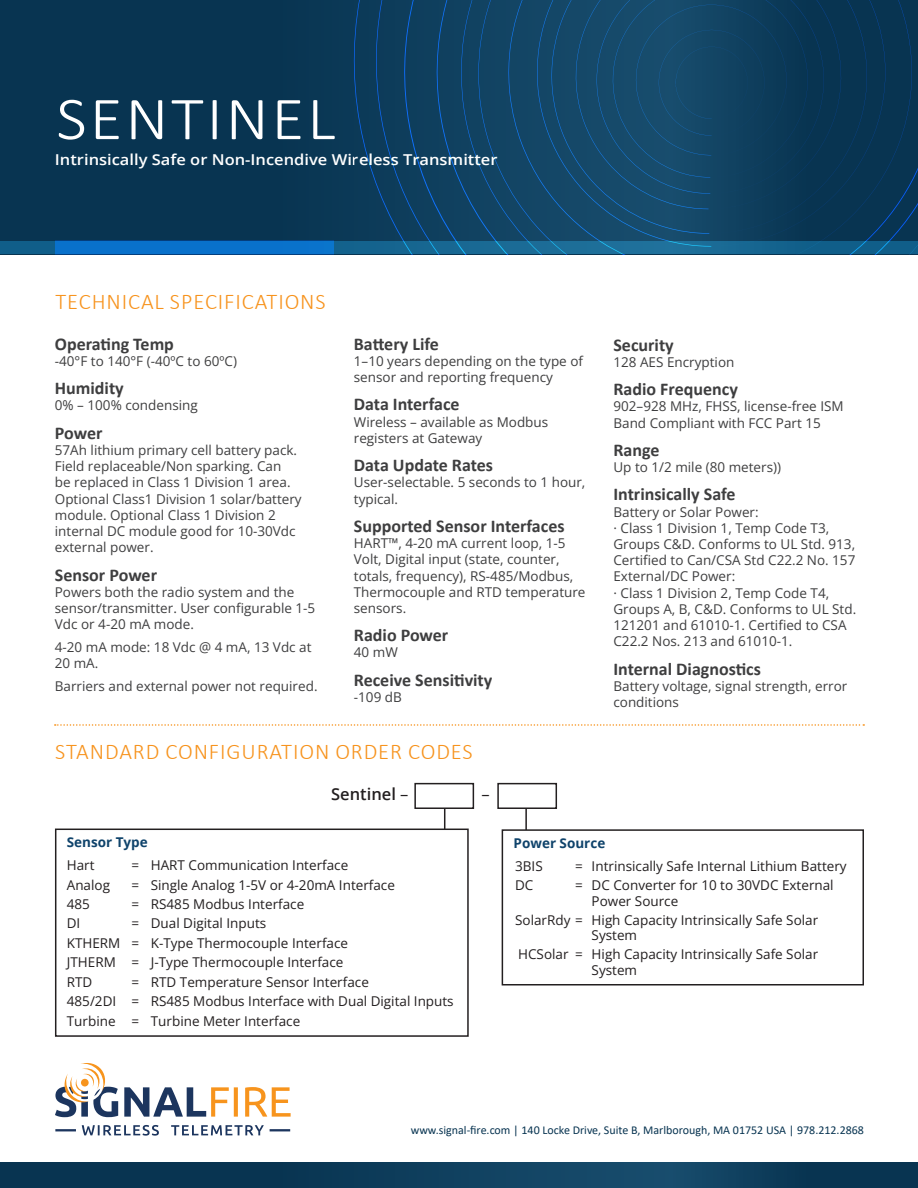
<style>
.page{position:relative;width:918px;height:1188px;background:#fff}
.page>*{position:absolute;margin:0;border:0;box-sizing:border-box;transform-origin:0 0}
.t1{font:300 61.5px "Calibri";letter-spacing:.04em;color:#fff;scale:1.1 1}
.t2{font:300 22.5px "Calibri";letter-spacing:.04em;color:#f7931d}
.Table_-_Data_1_2{font:700 18px "Calibri";color:#3e3e3f}
.Content_Body{font:600 16.5px "Open Sans";color:#231f20}
.Content_Body-2{font:16.5px "Open Sans";color:#231f20}
.t3{font:600 15px "Open Sans";color:#fff;scale:1.1 1}
.Table_-_Data_1_2-2{font:13.5px/16.2px "Open Sans";color:#3e3e3f}
.Content_Body-3{font:13.5px/15.8px "Open Sans";color:#231f20}
.Subhead_Line{font:700 13.5px "Open Sans";color:#0f436b}
.t4{font:12px "Calibri";color:#083451}
.s1{font-weight:400}
</style>
<div class="page">
<div style="left:0;top:0;width:918px;height:254px;background:#083451"></div>
<div style="left:0;top:241px;width:918px;height:14px;background:#13628c"></div>
<div style="left:55px;top:241px;width:279px;height:14px;background:#0971cb"></div>
<svg style="left:55px;top:1063px;width:236px;height:54px"></svg>
<svg style="left:82px;top:1125px;width:182px;height:11px"></svg>
<hr style="left:55px;top:1129px;width:21px;height:2px;background:#1c355e">
<hr style="left:270px;top:1129px;width:20px;height:2px;background:#1c355e">
<svg style="left:55px;top:724px;width:809px;height:2px"></svg>
<svg style="left:0;top:1162px;width:918px;height:26px;background:#0c3b59"></svg>
<svg style="left:404px;top:0;width:514px;height:255px;fill:#104160"></svg>
<svg style="left:508px;top:0;width:404px;height:255px"></svg>
<svg style="left:537px;top:0;width:348px;height:247px"></svg>
<svg style="left:552px;top:0;width:315px;height:234px;fill:#134667"></svg>
<svg style="left:596px;top:0;width:228px;height:194px;fill:#134666"></svg>
<svg style="left:612px;top:0;width:196px;height:178px"></svg>
<hr style="left:525px;top:807px;width:2px;height:60px;background:#231f20">
<hr style="left:444px;top:807px;width:1px;height:60px;background:#231f20">
<div style="left:502px;top:830px;width:361px;height:155px;background:#fff"></div>
<div style="left:502px;top:829px;width:362px;height:157px;border:2px solid #231f20"></div>
<div style="left:56px;top:829px;width:412px;height:207px;background:#fff"></div>
<div style="left:55px;top:829px;width:414px;height:208px;border:2px solid #231f20"></div>
<div style="left:414px;top:783px;width:60px;height:26px;border:2px solid #231f20"></div>
<div style="left:497px;top:783px;width:60px;height:26px;border:2px solid #231f20"></div>
<p class="t1" style="left:56px;top:81px;width:255px">SENTINEL</p>
<p class="t3" style="left:55px;top:149px;width:404px">Intrinsically Safe or Non-Incendive Wireless Transmitter</p>
<p class="t2" style="left:55px;top:288px;width:272px">TECHNICAL SPECIFICATIONS</p>
<p class="Table_-_Data_1_2" style="left:55px;top:331px;width:121px">Operating Temp</p>
<p class="Table_-_Data_1_2-2" style="left:55px;top:353px;width:184px">-40°F to 140°F (-40ºC to 60ºC)</p>
<p class="Table_-_Data_1_2" style="left:55px;top:376px;width:70px">Humidity</p>
<p class="Table_-_Data_1_2-2" style="left:55px;top:397px;width:144px">0% – 100% condensing</p>
<p class="Table_-_Data_1_2" style="left:55px;top:420px;width:49px">Power</p>
<p class="Table_-_Data_1_2-2" style="left:55px;top:442px;width:248px">57Ah lithium primary cell battery pack.<br>Field replaceable/Non sparking. Can<br>be replaced in Class 1 Division 1 area.<br>Optional Class1 Division 1 solar/battery module. Optional Class 1 Division 2 internal DC module good for 10-30Vdc external power.</p>
<p class="Table_-_Data_1_2" style="left:55px;top:562px;width:104px">Sensor Power</p>
<p class="Table_-_Data_1_2-2" style="left:55px;top:583px;width:262px">Powers both the radio system and the sensor/transmitter. User configurable 1-5<br>Vdc or 4-20 mA mode.</p>
<p class="Table_-_Data_1_2-2" style="left:55px;top:639px;width:258px">4-20 mA mode: 18 Vdc @ 4 mA, 13 Vdc at<br>20 mA.</p>
<p class="Table_-_Data_1_2-2" style="left:55px;top:678px;width:264px">Barriers and external power not required.</p>
<p class="Table_-_Data_1_2" style="left:354px;top:331px;width:86px">Battery Life</p>
<p class="Table_-_Data_1_2-2" style="left:354px;top:353px;width:231px">1–10 years depending on the type of sensor and reporting frequency</p>
<p class="Table_-_Data_1_2" style="left:354px;top:392px;width:107px">Data Interface</p>
<p class="Table_-_Data_1_2-2" style="left:354px;top:413px;width:196px">Wireless – available as Modbus registers at Gateway</p>
<p class="Table_-_Data_1_2" style="left:354px;top:452px;width:141px">Data Update Rates</p>
<p class="Table_-_Data_1_2-2" style="left:354px;top:474px;width:233px">User-selectable. 5 seconds to 1 hour, typical.</p>
<p class="Table_-_Data_1_2" style="left:354px;top:513px;width:212px">Supported Sensor Interfaces</p>
<p class="Table_-_Data_1_2-2" style="left:354px;top:535px;width:233px">HART™, 4-20 mA current loop, 1-5<br>Volt, Digital input (state, counter, totals, frequency), RS-485/Modbus,<br>Thermocouple and RTD temperature sensors.</p>
<p class="Table_-_Data_1_2" style="left:354px;top:623px;width:96px">Radio Power</p>
<p class="Table_-_Data_1_2-2" style="left:354px;top:644px;width:45px">40 mW</p>
<p class="Table_-_Data_1_2" style="left:354px;top:667px;width:140px">Receive Sensitivity</p>
<p class="Table_-_Data_1_2-2" style="left:354px;top:689px;width:50px">-109 dB</p>
<p class="t2" style="left:55px;top:738px;width:419px">STANDARD CONFIGURATION ORDER CODES</p>
<p class="Content_Body" style="left:331px;top:783px;width:79px">Sentinel <span class="s1">–</span></p>
<p class="Content_Body-2" style="left:481px;top:783px;width:10px">–</p>
<p class="Table_-_Data_1_2" style="left:613px;top:332px;width:62px">Security</p>
<p class="Table_-_Data_1_2-2" style="left:613px;top:353px;width:123px">128 AES Encryption</p>
<p class="Table_-_Data_1_2" style="left:613px;top:376px;width:126px">Radio Frequency</p>
<p class="Table_-_Data_1_2-2" style="left:613px;top:398px;width:232px">902–928 MHz, FHSS, license-free ISM<br>Band Compliant with FCC Part 15</p>
<p class="Table_-_Data_1_2" style="left:613px;top:437px;width:48px">Range</p>
<p class="Table_-_Data_1_2-2" style="left:613px;top:459px;width:169px">Up to 1/2 mile (80 meters))</p>
<p class="Table_-_Data_1_2" style="left:613px;top:482px;width:124px">Intrinsically Safe</p>
<p class="Table_-_Data_1_2-2" style="left:613px;top:503px;width:147px">Battery or Solar Power:</p>
<p class="Table_-_Data_1_2-2" style="left:613px;top:520px;width:243px">· Class 1 Division 1, Temp Code T3,<br>Groups C&amp;D. Conforms to UL Std. 913,<br>Certified to Can/CSA Std C22.2 No. 157</p>
<p class="Table_-_Data_1_2-2" style="left:613px;top:568px;width:123px">External/DC Power:</p>
<p class="Table_-_Data_1_2-2" style="left:613px;top:584px;width:244px">· Class 1 Division 2, Temp Code T4, Groups A, B, C&amp;D. Conforms to UL Std.<br>121201 and 61010-1. Certified to CSA C22.2 Nos. 213 and 61010-1.</p>
<p class="Table_-_Data_1_2" style="left:613px;top:656px;width:149px">Internal Diagnostics</p>
<p class="Table_-_Data_1_2-2" style="left:613px;top:677px;width:235px">Battery voltage, signal strength, error conditions</p>
<p class="Subhead_Line" style="left:67px;top:833px;width:83px">Sensor Type</p>
<p class="Content_Body-3" style="left:67px;top:857px;width:29px">Hart</p>
<p class="Content_Body-3" style="left:131px;top:857px;width:218px">= HART Communication Interface</p>
<p class="Content_Body-3" style="left:67px;top:876px;width:45px">Analog</p>
<p class="Content_Body-3" style="left:131px;top:876px;width:265px">= Single Analog 1-5V or 4-20mA Interface</p>
<p class="Content_Body-3" style="left:67px;top:896px;width:25px">485</p>
<p class="Content_Body-3" style="left:131px;top:896px;width:174px">= RS485 Modbus Interface</p>
<p class="Content_Body-3" style="left:67px;top:915px;width:15px">DI</p>
<p class="Content_Body-3" style="left:131px;top:915px;width:136px">= Dual Digital Inputs</p>
<p class="Content_Body-3" style="left:67px;top:935px;width:283px">KTHERM = K-Type Thermocouple Interface</p>
<p class="Content_Body-3" style="left:67px;top:954px;width:278px">JTHERM = J-Type Thermocouple Interface</p>
<p class="Content_Body-3" style="left:67px;top:974px;width:27px">RTD</p>
<p class="Content_Body-3" style="left:131px;top:974px;width:239px">= RTD Temperature Sensor Interface</p>
<p class="Content_Body-3" style="left:67px;top:993px;width:388px">485/2DI = RS485 Modbus Interface with Dual Digital Inputs</p>
<p class="Content_Body-3" style="left:67px;top:1012px;width:235px">Turbine = Turbine Meter Interface</p>
<p class="Subhead_Line" style="left:514px;top:834px;width:93px">Power Source</p>
<p class="Content_Body-3" style="left:515px;top:858px;width:29px">3BIS</p>
<p class="Content_Body-3" style="left:575px;top:858px;width:273px">= Intrinsically Safe Internal Lithium Battery</p>
<p class="Content_Body-3" style="left:515px;top:877px;width:20px">DC</p>
<p class="Content_Body-3" style="left:592px;top:877px;width:244px;text-indent:-17px">= DC Converter for 10 to 30VDC External<br>Power Source</p>
<p class="Content_Body-3" style="left:592px;top:912px;width:228px;text-indent:-76px">SolarRdy = High Capacity Intrinsically Safe Solar<br>System</p>
<p class="Content_Body-3" style="left:592px;top:946px;width:228px;text-indent:-74px">HCSolar = High Capacity Intrinsically Safe Solar<br>System</p>
<p class="t4" style="left:411px;top:1122px;width:455px">www.signal-fire.com | 140 Locke Drive, Suite B, Marlborough, MA 01752 USA | 978.212.2868</p>
</div>
